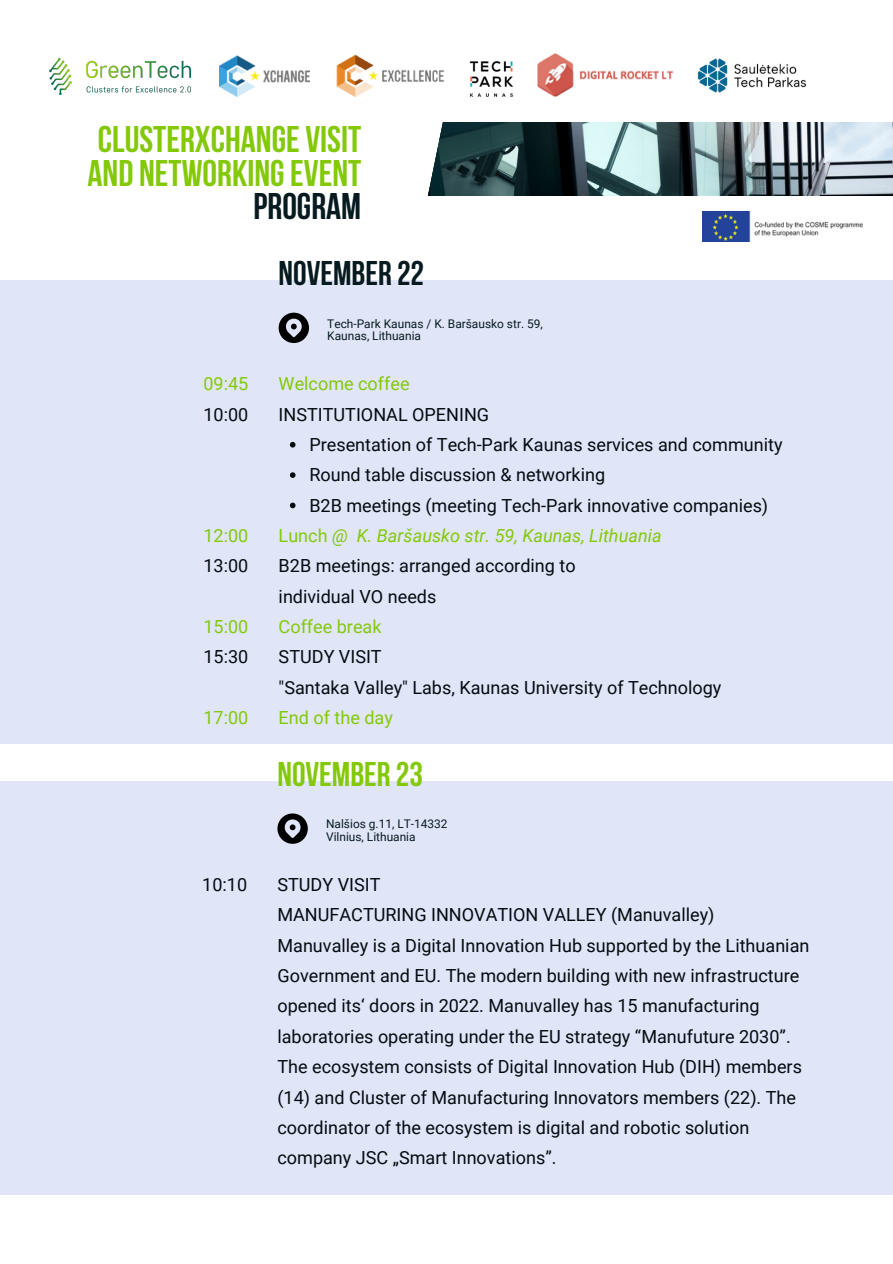
<style>
.page{position:relative;width:893px;height:1264px;background:#fff}
.page>*{position:absolute;margin:0;border:0;box-sizing:border-box;transform-origin:0 0}
.t1{font:700 36.9px/33.8px "Bebas Neue";color:#83c909}
.t2{font:700 36.9px "Bebas Neue";color:#061a1f}
.t3{font:700 34.2px "Bebas Neue";color:#061a1f}
.t4{font:700 34.2px "Bebas Neue";color:#83c909}
.t5{font:18px/30.3px "Roboto";color:#030c10}
.t6{font:18px "Roboto";color:#83c909}
.t7{font:italic 18px "Roboto";color:#83c909}
.t8{font:11.85px/12.5px "Roboto";color:#061a1f}
.s1{font-style:normal}
</style>
<div class="page">
<img style="left:477px;top:122px;width:415px;height:73px">
<svg style="left:59px;top:65px;width:418px;height:131px"></svg>
<div style="left:0;top:280px;width:892px;height:463px;background:#e1e5f8"></div>
<svg style="left:290px;top:442px;width:5px;height:5px"></svg>
<svg style="left:290px;top:472px;width:5px;height:6px"></svg>
<svg style="left:290px;top:502px;width:5px;height:6px"></svg>
<svg style="left:278px;top:313px;width:31px;height:30px"></svg>
<img style="left:702px;top:212px;width:161px;height:29px">
<div style="left:0;top:781px;width:892px;height:413px;background:#e1e5f8"></div>
<svg style="left:277px;top:813px;width:31px;height:30px"></svg>
<img style="left:458px;top:61px;width:55px;height:47px">
<img style="left:537px;top:54px;width:136px;height:43px">
<img style="left:49px;top:58px;width:142px;height:36px">
<img style="left:220px;top:55px;width:89px;height:42px">
<img style="left:309px;top:54px;width:162px;height:46px">
<img style="left:697px;top:58px;width:109px;height:35px">
<p class="t1" style="left:88px;top:126px;width:275px">CLUSTERXCHANGE VISIT<br>AND NETWORKINGEVENT</p>
<p class="t2" style="left:253px;top:192px;width:109px">PROGRAM</p>
<p class="t6" style="left:203px;top:373px;width:46px">09:45</p>
<p class="t5" style="left:203px;top:399px;width:46px">10:00</p>
<p class="t6" style="left:203px;top:525px;width:46px">12:00</p>
<p class="t5" style="left:203px;top:551px;width:46px">13:00</p>
<p class="t6" style="left:203px;top:616px;width:46px">15:00</p>
<p class="t5" style="left:203px;top:642px;width:46px">15:30</p>
<p class="t6" style="left:203px;top:707px;width:46px">17:00</p>
<p class="t5" style="left:202px;top:869px;width:46px">10:10</p>
<p class="t3" style="left:278px;top:260px;width:147px">NOVEMBER 22</p>
<p class="t8" style="left:327px;top:317px;width:217px">Tech-Park Kaunas / K. Baršausko str. 59,<br>Kaunas, Lithuania</p>
<p class="t6" style="left:278px;top:373px;width:132px">Welcome coffee</p>
<p class="t5" style="left:278px;top:399px;width:212px">INSTITUTIONAL OPENING</p>
<p class="t5" style="left:309px;top:429px;width:474px">Presentation of Tech-Park Kaunas services and community</p>
<p class="t5" style="left:309px;top:460px;width:297px">Round table discussion &amp; networking</p>
<p class="t5" style="left:309px;top:490px;width:460px">B2B meetings (meeting Tech-Park innovative companies)</p>
<p class="t7" style="left:278px;top:525px;width:384px"><span class="s1">Lunch</span> @ K. Baršausko str. 59, Kaunas, Lithuania</p>
<p class="t5" style="left:278px;top:551px;width:298px">B2B meetings: arranged according to</p>
<p class="t5" style="left:278px;top:581px;width:159px">individual VO needs</p>
<p class="t6" style="left:278px;top:616px;width:104px">Coffee break</p>
<p class="t5" style="left:278px;top:642px;width:105px">STUDY VISIT</p>
<p class="t5" style="left:278px;top:672px;width:444px">"Santaka Valley" Labs, Kaunas University of Technology</p>
<p class="t6" style="left:278px;top:707px;width:116px">End of the day</p>
<p class="t4" style="left:277px;top:760px;width:147px">NOVEMBER 23</p>
<p class="t8" style="left:326px;top:818px;width:123px">Nalšios g.11, LT-14332<br>Vilnius, Lithuania</p>
<p class="t5" style="left:277px;top:869px;width:105px">STUDY VISIT</p>
<p class="t5" style="left:277px;top:900px;width:438px">MANUFACTURING INNOVATION VALLEY (Manuvalley)</p>
<p class="t5" style="left:277px;top:930px;width:533px">Manuvalley is a Digital Innovation Hub supported by the Lithuanian Government and EU. The modern building with new infrastructure opened its‘ doors in 2022. Manuvalley has 15 manufacturing laboratories operating under the EU strategy “Manufuture 2030”.</p>
<p class="t5" style="left:277px;top:1051px;width:526px">The ecosystem consists of Digital Innovation Hub (DIH) members (14) and Cluster of Manufacturing Innovators members (22). The coordinator of the ecosystem is digital and robotic solution company JSC „Smart Innovations”.</p>
</div>
